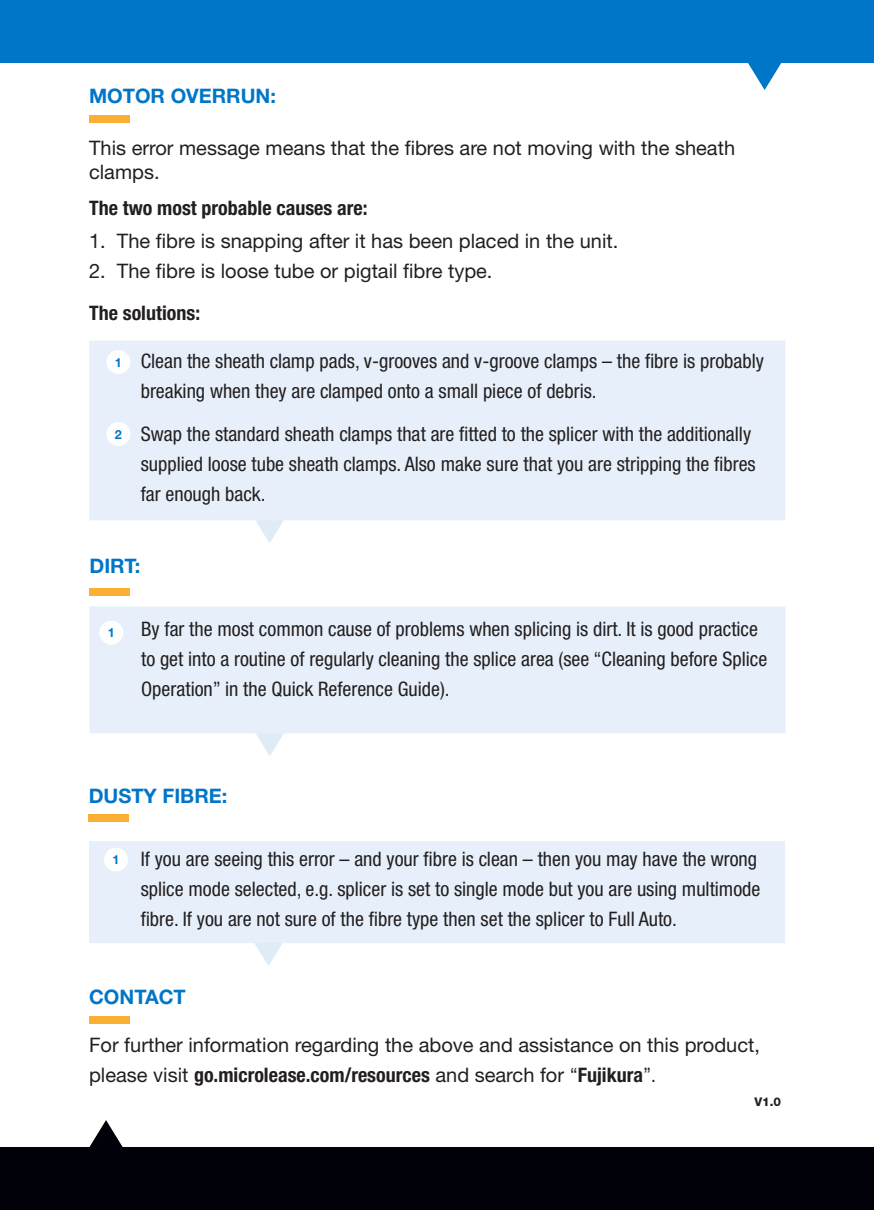
<style>
.page{position:relative;width:874px;height:1225px;background:#fff}
.page>*{position:absolute;margin:0;border:0;box-sizing:border-box;transform-origin:0 0}
.t1{font:condensed 20px/30px "Helvetica Neue LT Std";color:#231f20}
.t2{font:20px/30px "Helvetica Neue LT Std";color:#231f20}
.t3{font:700 condensed 20px "Helvetica Neue LT Std";color:#231f20}
.t4{font:700 20px "Helvetica Neue LT Std";color:#0076c8}
.t5{font:700 12.6px "Helvetica Neue LT Std";color:#0076c8}
.t6{font:800 12px "Helvetica Neue";color:#231f20}
.s1{font-weight:700;font-stretch:condensed}
.s2{font-stretch:condensed}
</style>
<div class="page">
<div style="left:0;top:0;width:873px;height:63px;background:#0076c8"></div>
<svg style="left:748px;top:63px;width:34px;height:27px"></svg>
<div style="left:0;top:1147px;width:873px;height:63px;background:#010209"></div>
<svg style="left:89px;top:1120px;width:34px;height:27px"></svg>
<div style="left:89px;top:814px;width:40px;height:8px;background:#fbb033"></div>
<div style="left:89px;top:1016px;width:40px;height:7px;background:#fbb033"></div>
<div style="left:89px;top:841px;width:695px;height:103px;background:#e7f0fa"></div>
<svg style="left:254px;top:943px;width:28px;height:23px"></svg>
<div style="left:104px;top:847px;width:24px;height:24px;background:#fff;border-radius:50%"></div>
<div style="left:89px;top:340px;width:695px;height:181px;background:#e7f0fa"></div>
<div style="left:89px;top:115px;width:40px;height:7px;background:#fbb033"></div>
<svg style="left:255px;top:520px;width:28px;height:23px"></svg>
<div style="left:106px;top:350px;width:24px;height:24px;background:#fff;border-radius:50%"></div>
<div style="left:106px;top:422px;width:24px;height:24px;background:#fff;border-radius:50%"></div>
<div style="left:89px;top:588px;width:41px;height:8px;background:#fbb033"></div>
<div style="left:89px;top:606px;width:696px;height:127px;background:#e7f0fa"></div>
<svg style="left:255px;top:733px;width:29px;height:23px"></svg>
<div style="left:99px;top:621px;width:24px;height:23px;background:#fff;border-radius:50%"></div>
<p class="t4" style="left:89px;top:84px;width:188px">MOTOR OVERRUN:</p>
<p class="t2" style="left:89px;top:136px;width:647px;line-height:24px">This error message means that the fibres are not moving with the sheath clamps.</p>
<p class="t3" style="left:89px;top:196px;width:280px">The two most probable causes are:</p>
<p class="t2" style="left:89px;top:225px;width:530px">1. The fibre is snapping after it has been placed in the unit.</p>
<p class="t2" style="left:89px;top:255px;width:405px">2. The fibre is loose tube or pigtail fibre type.</p>
<p class="t3" style="left:89px;top:300px;width:112px">The solutions:</p>
<p class="t5" style="left:115px;top:354px;width:9px">1</p>
<p class="t5" style="left:115px;top:426px;width:9px">2</p>
<p class="t1" style="left:141px;top:346px;width:624px">Clean the sheath clamp pads, v-grooves and v-groove clamps – the fibre is probably breaking when they are clamped onto a small piece of debris.</p>
<p class="t1" style="left:141px;top:419px;width:616px">Swap the standard sheath clamps that are fitted to the splicer with the additionally supplied loose tube sheath clamps. Also make sure that you are stripping the fibres far enough back.</p>
<p class="t4" style="left:89px;top:553px;width:52px">DIRT:</p>
<p class="t5" style="left:108px;top:625px;width:9px">1</p>
<p class="t1" style="left:141px;top:614px;width:627px">By far the most common cause of problems when splicing is dirt. It is good practice to get into a routine of regularly cleaning the splice area (see “Cleaning before Splice<br>Operation” in the Quick Reference Guide).</p>
<p class="t4" style="left:89px;top:783px;width:140px">DUSTY FIBRE:</p>
<p class="t5" style="left:112px;top:851px;width:9px">1</p>
<p class="t1" style="left:141px;top:843px;width:621px">If you are seeing this error – and your fibre is clean – then you may have the wrong splice mode selected, e.g. splicer is set to single mode but you are using multimode fibre. If you are not sure of the fibre type then set the splicer to Full Auto.</p>
<p class="t4" style="left:89px;top:984px;width:98px">CONTACT</p>
<p class="t2" style="left:89px;top:1029px;width:672px">For further information regarding the above and assistance on this product, please visit <span class="s1">go.microlease.com/resources</span> and search for <span class="s2">“</span><span class="s1">Fujikura</span><span class="s2">”.</span></p>
<p class="t6" style="left:754px;top:1094px;width:28px">V1.0</p>
</div>
